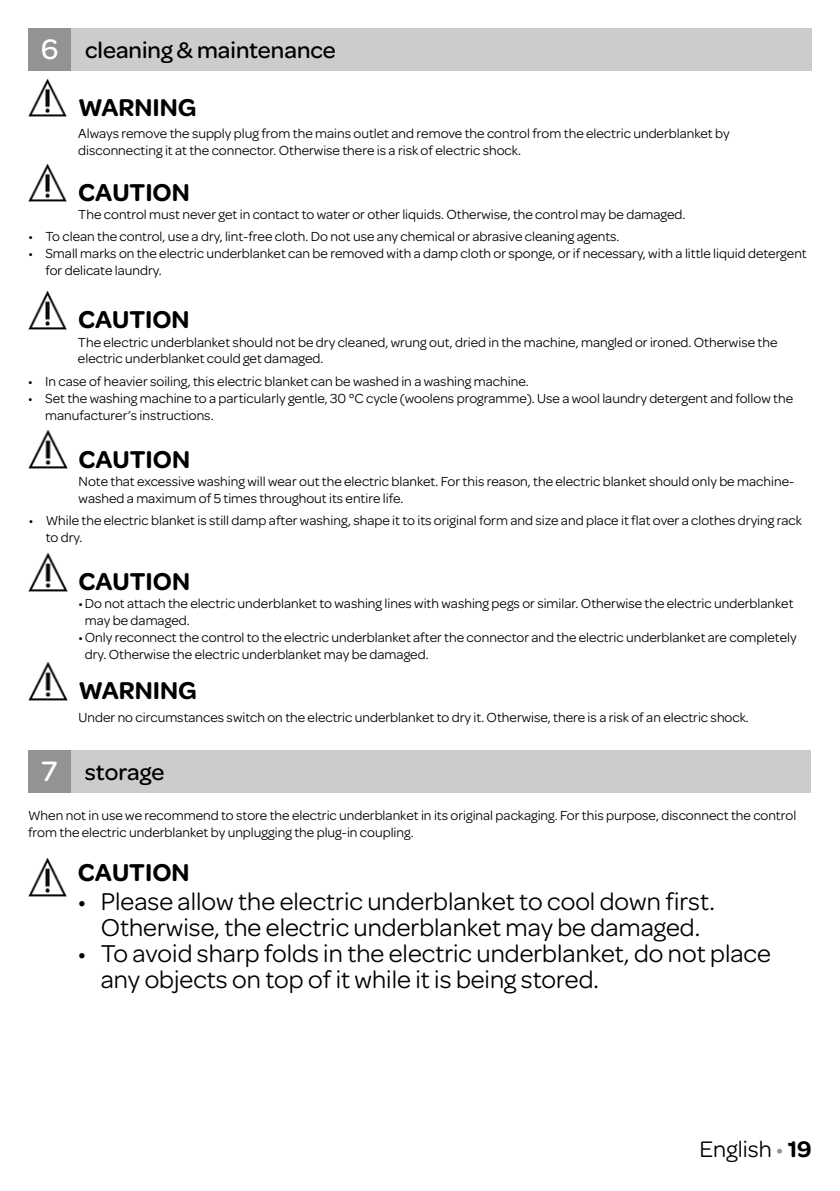
<style>
.page{position:relative;width:840px;height:1191px;background:#fff}
.page>*{position:absolute;margin:0;border:0;box-sizing:border-box;transform-origin:0 0}
.t1{font:26px/26px "Omnes";color:#000;text-align:center}
.t2{font:600 26px "Omnes";color:#000}
.t3{font:500 24px "Omnes";color:#000}
.t4{font:24px "Omnes";color:#000}
.t5{font:14px/16.8px "Omnes";color:#000}
.s1{font-size:30px;color:#fff}
.s2{color:#929395}
.s3{font-weight:600}
</style>
<div class="page">
<img style="left:28px;top:163px;width:39px;height:39px">
<div style="left:57px;top:28px;width:754px;height:43px;background:#cacccd"></div>
<div style="left:28px;top:28px;width:43px;height:43px;background:#929395"></div>
<img style="left:28px;top:78px;width:39px;height:39px">
<img style="left:29px;top:553px;width:38px;height:38px">
<img style="left:29px;top:430px;width:38px;height:39px">
<img style="left:29px;top:662px;width:38px;height:38px">
<img style="left:28px;top:291px;width:39px;height:38px">
<div style="left:56px;top:750px;width:754px;height:42px;background:#cacccd"></div>
<div style="left:28px;top:750px;width:43px;height:42px;background:#929395"></div>
<img style="left:28px;top:858px;width:39px;height:38px">
<h2 class="t3" style="left:41px;top:33px;width:296px"><span class="s1">6</span> cleaning &amp; maintenance</h2>
<h1 class="t2" style="left:78px;top:88px;width:120px">WARNING</h1>
<p class="t5" style="left:78px;top:124px;width:652px">Always remove the supply plug from the mains outlet and remove the control from the electric underblanket by disconnecting it at the connector. Otherwise there is a risk of electric shock.</p>
<h1 class="t2" style="left:78px;top:173px;width:113px">CAUTION</h1>
<p class="t5" style="left:78px;top:205px;width:608px">The control must never get in contact to water or other liquids. Otherwise, the control may be damaged.</p>
<p class="t5" style="left:28px;top:228px;width:592px">• To clean the control, use a dry, lint-free cloth. Do not use any chemical or abrasive cleaning agents.</p>
<p class="t5" style="left:45px;top:244px;width:762px;text-indent:-17px">• Small marks on the electric underblanket can be removed with a damp cloth or sponge, or if necessary, with a little liquid detergent for delicate laundry.</p>
<h1 class="t2" style="left:78px;top:301px;width:113px">CAUTION</h1>
<p class="t5" style="left:78px;top:333px;width:700px">The electric underblanket should not be dry cleaned, wrung out, dried in the machine, mangled or ironed. Otherwise the electric underblanket could get damaged.</p>
<p class="t5" style="left:28px;top:372px;width:502px">• In case of heavier soiling, this electric blanket can be washed in a washing machine.</p>
<p class="t5" style="left:45px;top:389px;width:749px;text-indent:-17px">• Set the washing machine to a particularly gentle, 30 °C cycle (woolens programme). Use a wool laundry detergent and follow the manufacturer’s instructions.</p>
<h1 class="t2" style="left:78px;top:440px;width:113px">CAUTION</h1>
<p class="t5" style="left:78px;top:472px;width:716px">Note that excessive washing will wear out the electric blanket. For this reason, the electric blanket should only be machine&shy;washed a maximum of 5 times throughout its entire life.</p>
<p class="t5" style="left:46px;top:511px;width:757px;text-indent:-17px">• While the electric blanket is still damp after washing, shape it to its original form and size and place it flat over a clothes drying rack to dry.</p>
<h1 class="t2" style="left:78px;top:563px;width:113px">CAUTION</h1>
<p class="t5" style="left:85px;top:594px;width:709px;text-indent:-6px">• Do not attach the electric underblanket to washing lines with washing pegs or similar. Otherwise the electric underblanket may be damaged.</p>
<p class="t5" style="left:85px;top:628px;width:713px;text-indent:-6px">• Only reconnect the control to the electric underblanket after the connector and the electric underblanket are completely dry. Otherwise the electric underblanket may be damaged.</p>
<h1 class="t2" style="left:78px;top:672px;width:120px">WARNING</h1>
<p class="t5" style="left:78px;top:708px;width:671px">Under no circumstances switch on the electric underblanket to dry it. Otherwise, there is a risk of an electric shock.</p>
<h2 class="t3" style="left:41px;top:755px;width:124px"><span class="s1">7</span> storage</h2>
<p class="t5" style="left:28px;top:806px;width:769px">When not in use we recommend to store the electric underblanket in its original packaging. For this purpose, disconnect the control from the electric underblanket by unplugging the plug-in coupling.</p>
<h1 class="t2" style="left:78px;top:854px;width:113px">CAUTION</h1>
<h1 class="t1" style="left:78px;top:887px;width:638px">• Please allow the electric underblanket to cool down first.<br>Otherwise, the electric underblanket may be damaged.</h1>
<h1 class="t1" style="left:101px;top:939px;width:671px;text-align:left;text-indent:-23px">• To avoid sharp folds in the electric underblanket, do not place any objects on top of it while it is being stored.</h1>
<h2 class="t4" style="left:699px;top:1132px;width:114px">English <span class="s2">•</span> <span class="s3">19</span></h2>
</div>
